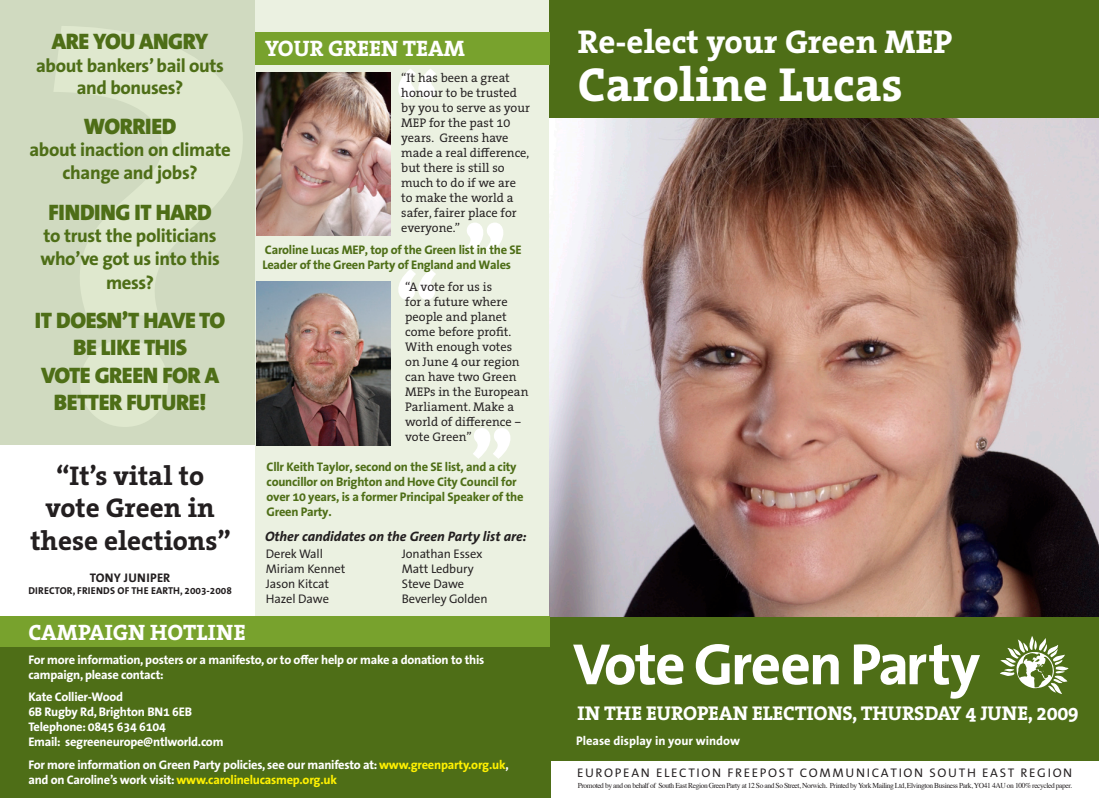
<style>
.page{position:relative;width:1099px;height:798px;background:#fff}
.page>*{position:absolute;margin:0;border:0;box-sizing:border-box;transform-origin:0 0}
.t1{font:700 546px "The Sans Office";color:#dfe8ce}
.t2{font:700 48.12px "The Serif Office";color:#fff}
.t3{font:700 33.12px "The Serif Office";color:#fff}
.t4{font:700 27.25px/32.6px "The Serif Office";color:#231f20;text-align:center}
.t5{font:22.5px/27px "The Sans BCE W9 Blk";letter-spacing:-.02em;color:#4e6e17;text-align:center}
.t6{font:700 22.5px "The Serif Office";letter-spacing:-.005em;color:#fff}
.t7{font:700 22.38px "The Serif Office";letter-spacing:.005em;color:#fff}
.t8{font:700 20px "The Serif Office";letter-spacing:-.005em;color:#fff}
.t9{font:700 18.75px/22.5px "The Sans Office";letter-spacing:-.02em;color:#4e6e17;text-align:center}
.t10{font:italic 700 13.75px "The Sans Office";color:#231f20}
.t11{font:12.5px/15px "The Serif Office";color:#231f20}
.t12{font:700 12.5px/15px "The Sans Office";letter-spacing:-.02em;color:#fff}
.t13{font:700 12.5px/15px "The Sans GP";letter-spacing:-.02em;color:#4e6e17}
.t14{font:12.5px "The Sans Office";letter-spacing:-.01em;color:#231f20}
.t15{font:700 12.5px "The Sans Office";letter-spacing:-.02em;color:#fff101}
.t16{font:12.5px "The Sans GP";letter-spacing:.13em;color:#231f20}
.t17{font:700 12.5px "The Sans Office";color:#fff}
.t18{font:700 12.5px "The Sans Office";letter-spacing:.03em;color:#231f20}
.t19{font:700 10px "The Sans Office";letter-spacing:.005em;color:#231f20}
.t20{font:7.5px "Times";letter-spacing:-.055em;color:#231f20}
.s1{color:#fff101}
.s2{color:#fff}
</style>
<div class="page">
<div style="left:0;top:0;width:256px;height:444px;background:#d0dac0"></div>
<div style="left:256px;top:0;width:296px;height:618px;background:#ebf1e1"></div>
<svg style="left:398px;top:269px;width:38px;height:31px"></svg>
<svg style="left:473px;top:428px;width:38px;height:30px"></svg>
<div style="left:0;top:616px;width:550px;height:181px;background:#4e6e17"></div>
<img style="left:549px;top:117px;width:549px;height:500px">
<div style="left:549px;top:617px;width:549px;height:143px;background:#4e6e17"></div>
<div style="left:549px;top:0;width:549px;height:117px;background:#4e6e17"></div>
<img style="left:256px;top:281px;width:135px;height:164px">
<img style="left:256px;top:72px;width:135px;height:164px">
<svg style="left:1000px;top:636px;width:68px;height:57px"></svg>
<svg style="left:573px;top:644px;width:110px;height:40px"></svg>
<svg style="left:695px;top:644px;width:143px;height:40px"></svg>
<svg style="left:853px;top:644px;width:127px;height:54px"></svg>
<div style="left:0;top:616px;width:549px;height:30px;background:#78a22d"></div>
<div style="left:255px;top:32px;width:294px;height:33px;background:#78a22d"></div>
<svg style="left:466px;top:222px;width:37px;height:31px"></svg>
<svg style="left:398px;top:69px;width:38px;height:30px"></svg>
<p class="t1" style="left:28px;top:-115px;width:240px">?</p>
<p class="t3" style="left:578px;top:20px;width:376px">Re-elect your Green MEP</p>
<p class="t5" style="left:52px;top:28px;width:158px">ARE YOU ANGRY</p>
<p class="t9" style="left:36px;top:54px;width:189px">about bankers’ bail outs and bonuses?</p>
<p class="t5" style="left:84px;top:113px;width:94px">WORRIED</p>
<p class="t9" style="left:29px;top:138px;width:203px">about inaction on climate change and jobs?</p>
<p class="t5" style="left:48px;top:199px;width:165px">FINDING IT HARD</p>
<p class="t9" style="left:40px;top:224px;width:181px;line-height:23.2px">to trust the politicians who’ve got us into this mess?</p>
<p class="t5" style="left:35px;top:307px;width:192px">IT DOESN’T HAVE TO<br>BE LIKE THIS</p>
<p class="t5" style="left:41px;top:361px;width:180px">VOTE GREEN FOR A<br>BETTER FUTURE!</p>
<p class="t6" style="left:265px;top:33px;width:200px">Your Green Team</p>
<p class="t11" style="left:401px;top:70px;width:130px">“It has been a great honour to be trusted by you to serve as your<br>MEP for the past 10 years. Greens have made a real difference, but there is still so much to do if we are to make the world a safer, fairer place for everyone.”</p>
<p class="t13" style="left:262px;top:242px;width:261px">Caroline Lucas MEP, top of the Green list in the SE<br>Leader of the Green Party of England and Wales</p>
<p class="t2" style="left:578px;top:53px;width:326px">Caroline Lucas</p>
<p class="t11" style="left:405px;top:279px;width:125px">“A vote for us is<br>for a future where people and planet come before profit.<br>With enough votes on June 4 our region can have two Green<br>MEPs in the European<br>Parliament. Make a world of difference – vote Green”</p>
<p class="t4" style="left:30px;top:458px;width:202px">“It’s vital to vote Green in these elections”</p>
<p class="t18" style="left:90px;top:570px;width:82px">Tony Juniper</p>
<p class="t19" style="left:28px;top:584px;width:205px">Di rector, Frie nds of the Earth, 2003-2008</p>
<p class="t7" style="left:29px;top:617px;width:217px">Campaign Hotline</p>
<p class="t13" style="left:266px;top:459px;width:258px">Cllr Keith Taylor, second on the SE list, and a city councillor on Brighton and Hove City Council for over 10 years, is a former Principal Speaker of the Green Party.</p>
<p class="t10" style="left:265px;top:527px;width:263px">Other candidates on the Green Party list are:</p>
<p class="t14" style="left:266px;top:546px;width:59px">Derek Wall</p>
<p class="t14" style="left:266px;top:561px;width:81px">Miriam Kennet</p>
<p class="t14" style="left:266px;top:576px;width:65px">Jason Kitcat</p>
<p class="t14" style="left:266px;top:591px;width:65px">Hazel Dawe</p>
<p class="t14" style="left:402px;top:546px;width:82px">Jonathan Essex</p>
<p class="t14" style="left:402px;top:561px;width:73px">Matt Ledbury</p>
<p class="t14" style="left:402px;top:576px;width:64px">Steve Dawe</p>
<p class="t14" style="left:402px;top:591px;width:87px">Beverley Golden</p>
<p class="t12" style="left:28px;top:651px;width:457px">For more information, posters or a manifesto, or to offer help or make a donation to this campaign, please contact:</p>
<p class="t12" style="left:28px;top:689px;width:96px">Kate Collier-Wood</p>
<p class="t12" style="left:28px;top:704px;width:165px">6B Rugby Rd, Brighton BN1 6EB</p>
<p class="t12" style="left:28px;top:719px;width:139px">Telephone: 0845 634 6104</p>
<p class="t12" style="left:28px;top:734px;width:197px">Email: segreeneurope@ntlworld.com</p>
<p class="t12" style="left:28px;top:756px;width:482px">For more information on Green Party policies, see our manifesto at: <span class="s1">www.greenparty.org.uk</span>,</p>
<p class="t15" style="left:28px;top:771px;width:310px"><span class="s2">and on Caroline’s work visit:</span> www.carolinelucasmep.org.uk</p>
<p class="t8" style="left:577px;top:699px;width:503px">in the European Elections, Thursday 4 June, 2009</p>
<p class="t17" style="left:576px;top:732px;width:165px">Please display in your window</p>
<p class="t16" style="left:577px;top:765px;width:497px">EUROPEAN ELECTION FREEPOST COMMUNICATION SOUTH EAST REGION</p>
<p class="t20" style="left:577px;top:777px;width:495px">Promoted by and on behalf of South East Region Green Party at 12 So and So Street, Norwich. Printed by York Mailing Ltd, Elvington Business Park, YO41 4AU on 100% recycled paper.</p>
</div>
